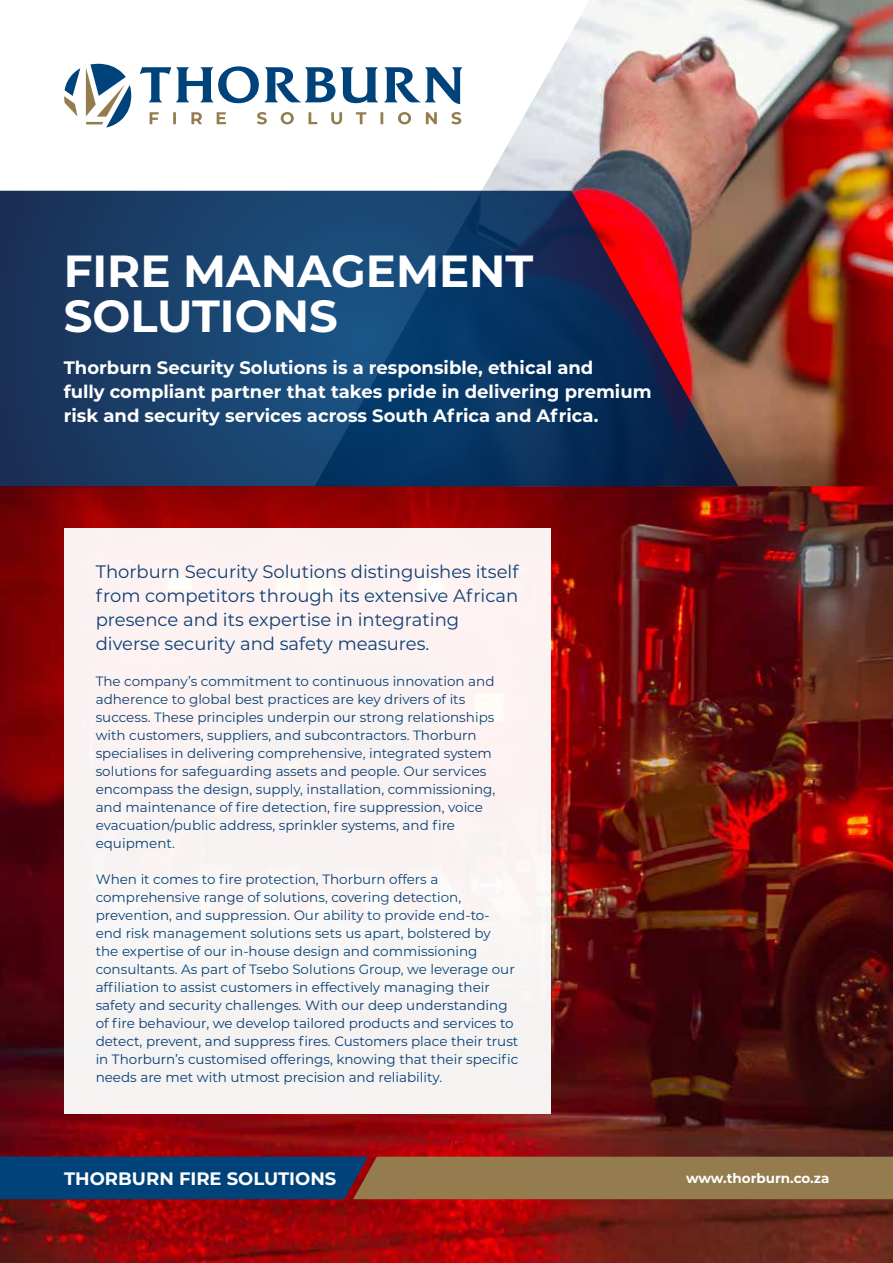
<style>
.page{position:relative;width:893px;height:1263px;background:#fff}
.page>*{position:absolute;margin:0;border:0;box-sizing:border-box;transform-origin:0 0}
.t1{font:700 45px/45px "Montserrat";color:#fff}
.t2{font:700 18px/24px "Montserrat";color:#fff}
.t3{font:18px/24px "Montserrat";color:#00437b}
.t4{font:13.5px/18px "Montserrat";color:#00437b}
.t5{font:700 13.5px "Montserrat";color:#fff}
</style>
<div class="page">
<img style="left:0;top:486px;width:893px;height:777px">
<img style="left:315px;top:0;width:578px;height:486px">
<svg style="left:0;top:191px;width:738px;height:295px;background:#223a61"></svg>
<svg style="left:0;top:1157px;width:893px;height:42px;background:#59645f"></svg>
<div style="left:64px;top:529px;width:486px;height:585px;background:#f9f2f2"></div>
<svg style="left:64px;top:64px;width:67px;height:64px"></svg>
<svg style="left:140px;top:66px;width:238px;height:37px"></svg>
<svg style="left:384px;top:67px;width:78px;height:37px"></svg>
<svg style="left:150px;top:112px;width:311px;height:12px"></svg>
<h1 class="t1" style="left:64px;top:246px;width:471px">FIRE MANAGEMENT<br>SOLUTIONS</h1>
<h2 class="t2" style="left:64px;top:355px;width:589px">Thorburn Security Solutions is a responsible, ethical and<br>fully compliant partner that takes pride in delivering premium risk and security services across South Africa and Africa.</h2>
<h2 class="t3" style="left:96px;top:559px;width:424px">Thorburn Security Solutions distinguishes itself from competitors through its extensive African presence and its expertise in integrating diverse security and safety measures.</h2>
<p class="t4" style="left:96px;top:672px;width:401px">The company’s commitment to continuous innovation and adherence to global best practices are key drivers of its success. These principles underpin our strong relationships with customers, suppliers, and subcontractors. Thorburn specialises in delivering comprehensive, integrated system solutions for safeguarding assets and people. Our services encompass the design, supply, installation, commissioning, and maintenance of fire detection, fire suppression, voice evacuation/public address, sprinkler systems, and fire equipment.</p>
<p class="t4" style="left:96px;top:870px;width:424px">When it comes to fire protection, Thorburn offers a comprehensive range of solutions, covering detection, prevention, and suppression. Our ability to provide end-to&shy;end risk management solutions sets us apart, bolstered by<br>the expertise of our in-house design and commissioning consultants. As part of Tsebo Solutions Group, we leverage our affiliation to assist customers in effectively managing their safety and security challenges. With our deep understanding of fire behaviour, we develop tailored products and services to detect, prevent, and suppress fires. Customers place their trust in Thorburn’s customised offerings, knowing that their specific needs are met with utmost precision and reliability.</p>
<h2 class="t2" style="left:64px;top:1166px;width:274px">THORBURN FIRE SOLUTIONS</h2>
<p class="t5" style="left:686px;top:1168px;width:145px">www.thorburn.co.za</p>
</div>
